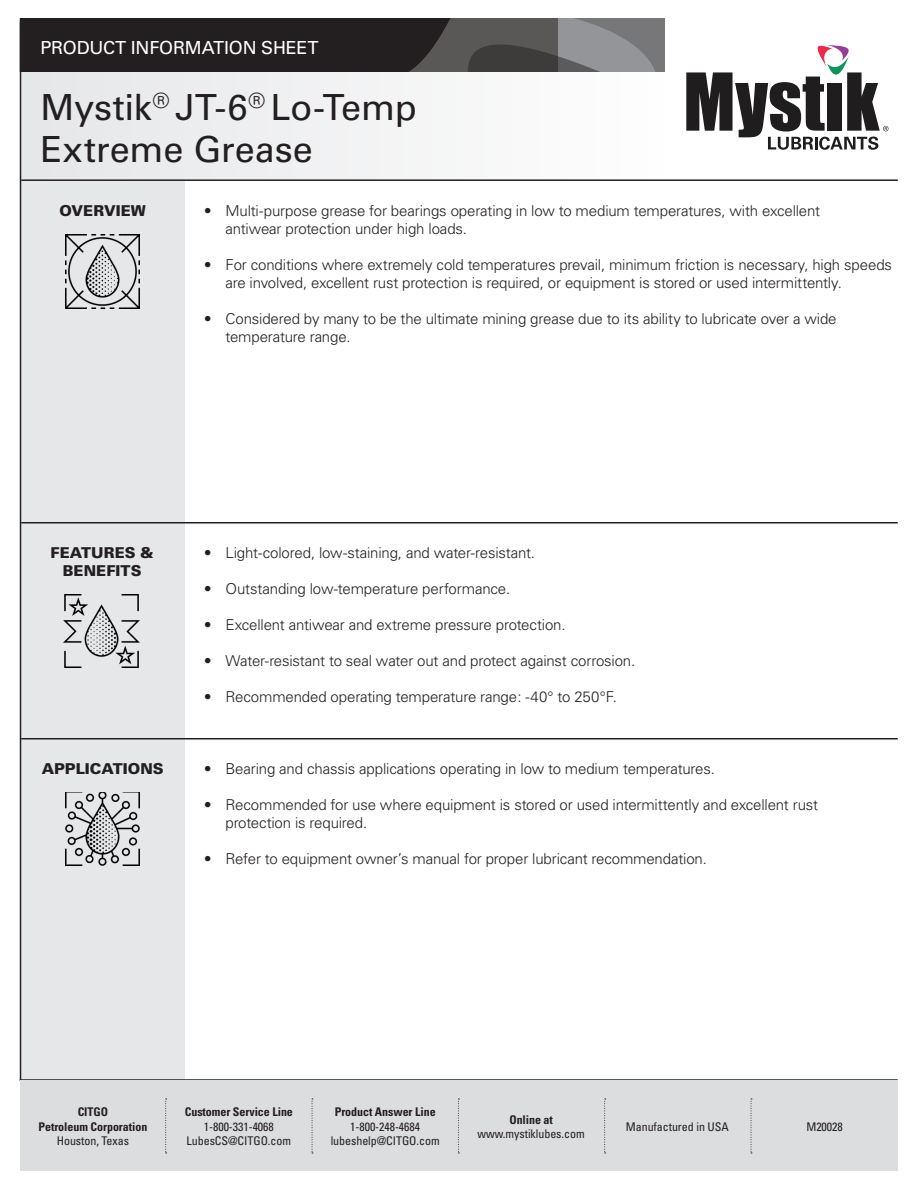
<style>
.page{position:relative;width:918px;height:1188px;background:#fff}
.page>*{position:absolute;margin:0;border:0;box-sizing:border-box;transform-origin:0 0}
.Headers{font:36px/42px "Univers";letter-spacing:-.005em;color:#231f20}
.Headers-2{font:18px "Univers";letter-spacing:-.01em;color:#fff}
.t1{font:300 15px/18px "Univers";letter-spacing:-.01em;color:#231f20}
.Headers-3{font:900 15px/18px "Univers";color:#231f20;text-align:center}
.t2{font:condensed 12px/14.4px "Univers";letter-spacing:-.005em;color:#231f20;text-align:center}
.t3{font:700 condensed 12px/14.4px "Univers";letter-spacing:-.005em;color:#231f20;text-align:center}
.s1{font-weight:400}
.s2{font-weight:700}
</style>
<div class="page">
<div style="left:20px;top:18px;width:382px;height:54px;background:#231f20"></div>
<svg style="left:402px;top:18px;width:263px;height:54px;background:#615f61"></svg>
<div style="left:21px;top:181px;width:164px;height:899px;background:#e6e7e9"></div>
<div style="left:21px;top:72px;width:644px;height:108px;background:#f2f2f3"></div>
<hr style="left:21px;top:179px;width:877px;height:2px;background:#231f20">
<hr style="left:21px;top:522px;width:877px;height:2px;background:#231f20">
<hr style="left:21px;top:738px;width:877px;height:2px;background:#231f20">
<hr style="left:20px;top:1079px;width:878px;height:2px;background:#231f20">
<img style="left:66px;top:234px;width:74px;height:74px">
<img style="left:64px;top:594px;width:76px;height:74px">
<img style="left:66px;top:792px;width:74px;height:74px">
<svg style="left:686px;top:44px;width:202px;height:106px"></svg>
<hr style="left:20px;top:22px;width:1px;height:1059px;background:#231f20">
<div style="left:20px;top:1081px;width:878px;height:90px;background:#dcdddf"></div>
<svg style="left:751px;top:1099px;width:1px;height:55px"></svg>
<svg style="left:604px;top:1099px;width:2px;height:55px"></svg>
<svg style="left:458px;top:1099px;width:1px;height:55px"></svg>
<svg style="left:312px;top:1099px;width:1px;height:55px"></svg>
<svg style="left:165px;top:1099px;width:2px;height:55px"></svg>
<p class="Headers-2" style="left:40px;top:37px;width:279px">PRODUCT INFORMATION SHEET</p>
<p class="Headers" style="left:40px;top:86px;width:378px">Mystik<sup>®</sup> JT-6<sup>®</sup> Lo-Temp<br>Extreme Grease</p>
<p class="Headers-3" style="left:59px;top:201px;width:88px">OVERVIEW</p>
<p class="t1" style="left:225px;top:202px;width:596px;text-indent:-20px"><span class="s1">•</span> Multi-purpose grease for bearings operating in low to medium temperatures, with excellent antiwear protection under high loads.</p>
<p class="t1" style="left:225px;top:256px;width:668px;text-indent:-20px"><span class="s1">•</span> For conditions where extremely cold temperatures prevail, minimum friction is necessary, high speeds are involved, excellent rust protection is required, or equipment is stored or used intermittently.</p>
<p class="t1" style="left:225px;top:310px;width:613px;text-indent:-20px"><span class="s1">•</span> Considered by many to be the ultimate mining grease due to its ability to lubricate over a wide temperature range.</p>
<p class="Headers-3" style="left:51px;top:543px;width:105px">FEATURES &amp;<br>BENEFITS</p>
<p class="Headers-3" style="left:42px;top:759px;width:123px">APPLICATIONS</p>
<p class="t1" style="left:205px;top:544px;width:331px"><span class="s1">•</span> Light-colored, low-staining, and water-resistant.</p>
<p class="t1" style="left:205px;top:580px;width:307px"><span class="s1">•</span> Outstanding low-temperature performance.</p>
<p class="t1" style="left:205px;top:616px;width:362px"><span class="s1">•</span> Excellent antiwear and extreme pressure protection.</p>
<p class="t1" style="left:205px;top:652px;width:432px"><span class="s1">•</span> Water-resistant to seal water out and protect against corrosion.</p>
<p class="t1" style="left:205px;top:688px;width:413px"><span class="s1">•</span> Recommended operating temperature range: -40° to 250°F.</p>
<p class="t1" style="left:205px;top:760px;width:511px"><span class="s1">•</span> Bearing and chassis applications operating in low to medium temperatures.</p>
<p class="t1" style="left:225px;top:796px;width:594px;text-indent:-20px"><span class="s1">•</span> Recommended for use where equipment is stored or used intermittently and excellent rust protection is required.</p>
<p class="t1" style="left:205px;top:850px;width:503px"><span class="s1">•</span> Refer to equipment owner’s manual for proper lubricant recommendation.</p>
<p class="t3" style="left:39px;top:1105px;width:110px">CITGO<br>Petroleum Corporation<br><span class="s1">Houston, Texas</span></p>
<p class="t3" style="left:185px;top:1105px;width:110px">Customer Service Line</p>
<p class="t2" style="left:204px;top:1119px;width:71px">1-800-331-4068</p>
<p class="t2" style="left:187px;top:1133px;width:106px">LubesCS@CITGO.com</p>
<p class="t2" style="left:331px;top:1105px;width:111px"><span class="s2">Product Answer Line<br></span>1-800-248-4684 lubeshelp@CITGO.com</p>
<p class="t2" style="left:478px;top:1112px;width:109px"><span class="s2">Online at </span>www.mystiklubes.com</p>
<p class="t2" style="left:806px;top:1119px;width:38px">M20028</p>
<p class="t2" style="left:626px;top:1120px;width:104px">Manufactured in USA</p>
</div>
